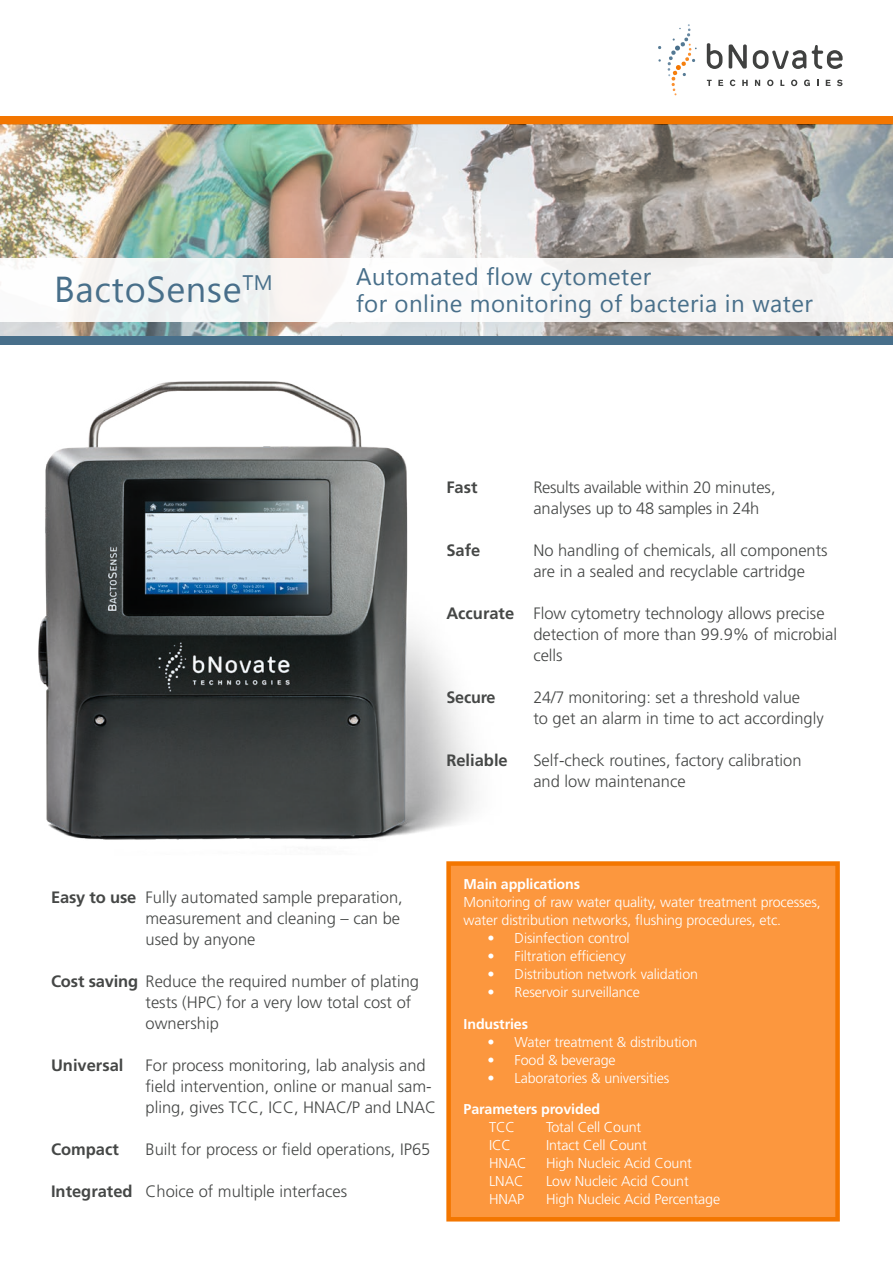
<style>
.page{position:relative;width:893px;height:1263px;background:#fff}
.page>*{position:absolute;margin:0;border:0;box-sizing:border-box;transform-origin:0 0}
.t1{font:36px "Myanmar Text";letter-spacing:.02em;color:#486f8a}
.t2{font:24px "Myanmar Text";letter-spacing:.02em;color:#486f8a}
.t3{font:300 16.5px/21px "Frutiger LT Std";color:#454746}
.t4{font:300 16.5px/21px "Frutiger LT Std";letter-spacing:-.02em;color:#454746}
.t5{font:700 16.5px "Frutiger LT Std";color:#454746}
.t6{font:300 14.25px/18px "Frutiger LT Std";letter-spacing:-.01em;color:#fff}
.t7{font:700 14.25px "Frutiger LT Std";letter-spacing:-.01em;color:#fff}
.s1{font-weight:700}
</style>
<div class="page">
<div style="left:0;top:116px;width:893px;height:8px;background:#f37600"></div>
<img style="left:0;top:124px;width:893px;height:212px">
<div style="left:0;top:258px;width:893px;height:64px;background:#f7f6f6"></div>
<div style="left:0;top:336px;width:893px;height:9px;background:#486f8a"></div>
<svg style="left:667px;top:24px;width:30px;height:71px"></svg>
<svg style="left:707px;top:80px;width:5px;height:6px"></svg>
<svg style="left:718px;top:80px;width:5px;height:6px"></svg>
<svg style="left:730px;top:80px;width:5px;height:6px"></svg>
<svg style="left:742px;top:80px;width:6px;height:6px"></svg>
<svg style="left:755px;top:80px;width:5px;height:6px"></svg>
<svg style="left:767px;top:80px;width:6px;height:6px"></svg>
<svg style="left:780px;top:80px;width:4px;height:6px"></svg>
<svg style="left:791px;top:80px;width:6px;height:6px"></svg>
<svg style="left:804px;top:80px;width:6px;height:6px"></svg>
<svg style="left:826px;top:80px;width:5px;height:6px"></svg>
<svg style="left:837px;top:80px;width:5px;height:6px"></svg>
<svg style="left:707px;top:43px;width:15px;height:26px"></svg>
<svg style="left:753px;top:50px;width:53px;height:19px"></svg>
<svg style="left:812px;top:45px;width:31px;height:24px"></svg>
<svg style="left:729px;top:44px;width:18px;height:25px"></svg>
<img style="left:39px;top:381px;width:436px;height:459px">
<div style="left:449px;top:863px;width:389px;height:356px;background:#fc973e"></div>
<div style="left:446px;top:861px;width:394px;height:360px;border:4px solid #f37600"></div>
<p class="t1" style="left:54px;top:269px;width:220px">BactoSense<sup>TM</sup></p>
<p class="t2" style="left:356px;top:263px;width:297px">Automated flow cytometer</p>
<p class="t2" style="left:356px;top:290px;width:458px">for online monitoring of bacteria in water</p>
<p class="t5" style="left:446px;top:478px;width:33px">Fast</p>
<p class="t4" style="left:533px;top:477px;width:244px">Results available within 20 minutes, analyses up to 48 samples in 24h</p>
<p class="t5" style="left:446px;top:541px;width:35px">Safe</p>
<p class="t3" style="left:533px;top:540px;width:296px">No handling of chemicals, all components are in a sealed and recyclable cartridge</p>
<p class="t3" style="left:533px;top:603px;width:305px;text-indent:-87px"><span class="s1">Accurate</span> Flow cytometry technology allows precise detection of more than 99.9% of microbial cells</p>
<p class="t5" style="left:446px;top:688px;width:51px">Secure</p>
<p class="t3" style="left:533px;top:687px;width:292px">24/7 monitoring: set a threshold value<br>to get an alarm in time to act accordingly</p>
<p class="t5" style="left:446px;top:751px;width:63px">Reliable</p>
<p class="t3" style="left:533px;top:750px;width:270px">Self-check routines, factory calibration and low maintenance</p>
<p class="t3" style="left:146px;top:887px;width:259px;text-indent:-94px"><span class="s1">Easy to use</span> Fully automated sample preparation, measurement and cleaning – can be used by anyone</p>
<p class="t3" style="left:146px;top:971px;width:275px;text-indent:-94px"><span class="s1">Cost saving</span> Reduce the required number of plating tests (HPC) for a very low total cost of ownership</p>
<p class="t5" style="left:51px;top:1056px;width:74px">Universal</p>
<p class="t3" style="left:146px;top:1055px;width:292px">For process monitoring, lab analysis and field intervention, online or manual sam&shy;pling, gives TCC, ICC, HNAC/P and LNAC</p>
<p class="t5" style="left:51px;top:1140px;width:69px">Compact</p>
<p class="t3" style="left:146px;top:1139px;width:286px">Built for process or field operations, IP65</p>
<p class="t3" style="left:51px;top:1181px;width:298px"><span class="s1">Integrated</span> Choice of multiple interfaces</p>
<p class="t7" style="left:464px;top:876px;width:118px">Main applications</p>
<p class="t6" style="left:464px;top:893px;width:359px">Monitoring of raw water quality, water treatment processes, water distribution networks, flushing procedures, etc.</p>
<p class="t6" style="left:488px;top:929px;width:143px">• Disinfection control</p>
<p class="t6" style="left:488px;top:947px;width:140px">• Filtration efficiency</p>
<p class="t6" style="left:488px;top:965px;width:212px">• Distribution network validation</p>
<p class="t6" style="left:488px;top:983px;width:154px">• Reservoir surveillance</p>
<p class="t7" style="left:464px;top:1015px;width:66px">Industries</p>
<p class="t6" style="left:488px;top:1033px;width:211px">• Water treatment &amp; distribution</p>
<p class="t6" style="left:488px;top:1051px;width:129px">• Food &amp; beverage</p>
<p class="t6" style="left:488px;top:1069px;width:183px">• Laboratories &amp; universities</p>
<p class="t7" style="left:464px;top:1101px;width:138px">Parameters provided</p>
<p class="t6" style="left:489px;top:1118px;width:27px">TCC</p>
<p class="t6" style="left:546px;top:1118px;width:97px">Total Cell Count</p>
<p class="t6" style="left:489px;top:1136px;width:23px">ICC</p>
<p class="t6" style="left:546px;top:1136px;width:102px">Intact Cell Count</p>
<p class="t6" style="left:489px;top:1154px;width:39px">HNAC</p>
<p class="t6" style="left:546px;top:1154px;width:147px">High Nucleic Acid Count</p>
<p class="t6" style="left:489px;top:1172px;width:36px">LNAC</p>
<p class="t6" style="left:546px;top:1172px;width:144px">Low Nucleic Acid Count</p>
<p class="t6" style="left:489px;top:1190px;width:37px">HNAP</p>
<p class="t6" style="left:546px;top:1190px;width:176px">High Nucleic Acid Percentage</p>
</div>
